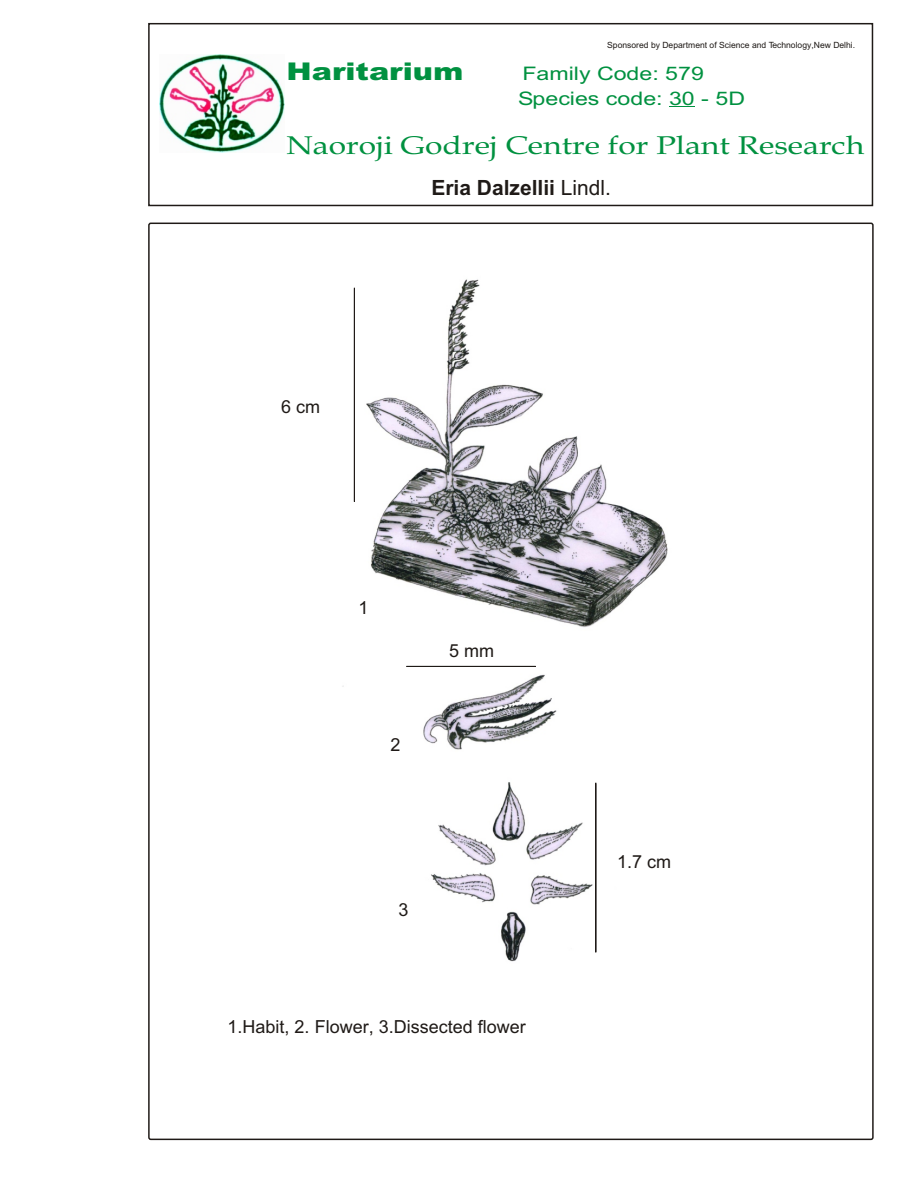
<style>
.page{position:relative;width:918px;height:1188px;background:#fff}
.page>*{position:absolute;margin:0;border:0;box-sizing:border-box;transform-origin:0 0}
.t1{font:25.65px "Book Antiqua";color:#009140;scale:1.24 1}
.t2{font:900 24.45px "Arial";color:#009140;scale:1.24 1}
.t3{font:700 21px "Arial";color:#1f1a17}
.t4{font:18.6px/24.5px "Arial";color:#009140;scale:1.24 1}
.t5{font:18px "Arial";color:#1f1a17}
.t6{font:8.55px "Arial";color:#1f1a17}
.s1{font-weight:400}
</style>
<div class="page">
<svg style="left:669px;top:106px;width:26px;height:1px"></svg>
<img style="left:160px;top:55px;width:124px;height:97px">
<div style="left:148px;top:23px;width:725px;height:183px;border:2px solid #1f1a17"></div>
<img style="left:342px;top:279px;width:326px;height:683px">
<hr style="left:354px;top:288px;width:1px;height:213px;background:#1f1a17">
<hr style="left:407px;top:666px;width:128px;height:1px;background:#1f1a17">
<hr style="left:596px;top:783px;width:1px;height:169px;background:#1f1a17">
<p class="t6" style="left:607px;top:42px;width:250px">Sponsored by Department of Science and Technology,New Delhi.</p>
<h2 class="t2" style="left:287px;top:63px;width:144px">Haritarium</h2>
<h3 class="t4" style="left:518px;top:63px;width:184px">Family Code: 579<br>Species code: 30 - 5D</h3>
<h1 class="t1" style="left:287px;top:136px;width:467px">Naoroji Godrej Centre for Plant Research</h1>
<h3 class="t3" style="left:431px;top:180px;width:181px">Eria Dalzellii <span class="s1">Lindl.</span></h3>
<h3 class="t5" style="left:281px;top:400px;width:41px">6 cm</h3>
<h3 class="t5" style="left:358px;top:601px;width:12px">1</h3>
<h3 class="t5" style="left:391px;top:738px;width:12px">2</h3>
<h3 class="t5" style="left:449px;top:644px;width:47px">5 mm</h3>
<h3 class="t5" style="left:399px;top:903px;width:12px">3</h3>
<h3 class="t5" style="left:228px;top:1020px;width:300px">1.Habit, 2. Flower, 3.Dissected flower</h3>
<h3 class="t5" style="left:617px;top:855px;width:56px">1.7 cm</h3>
</div>
